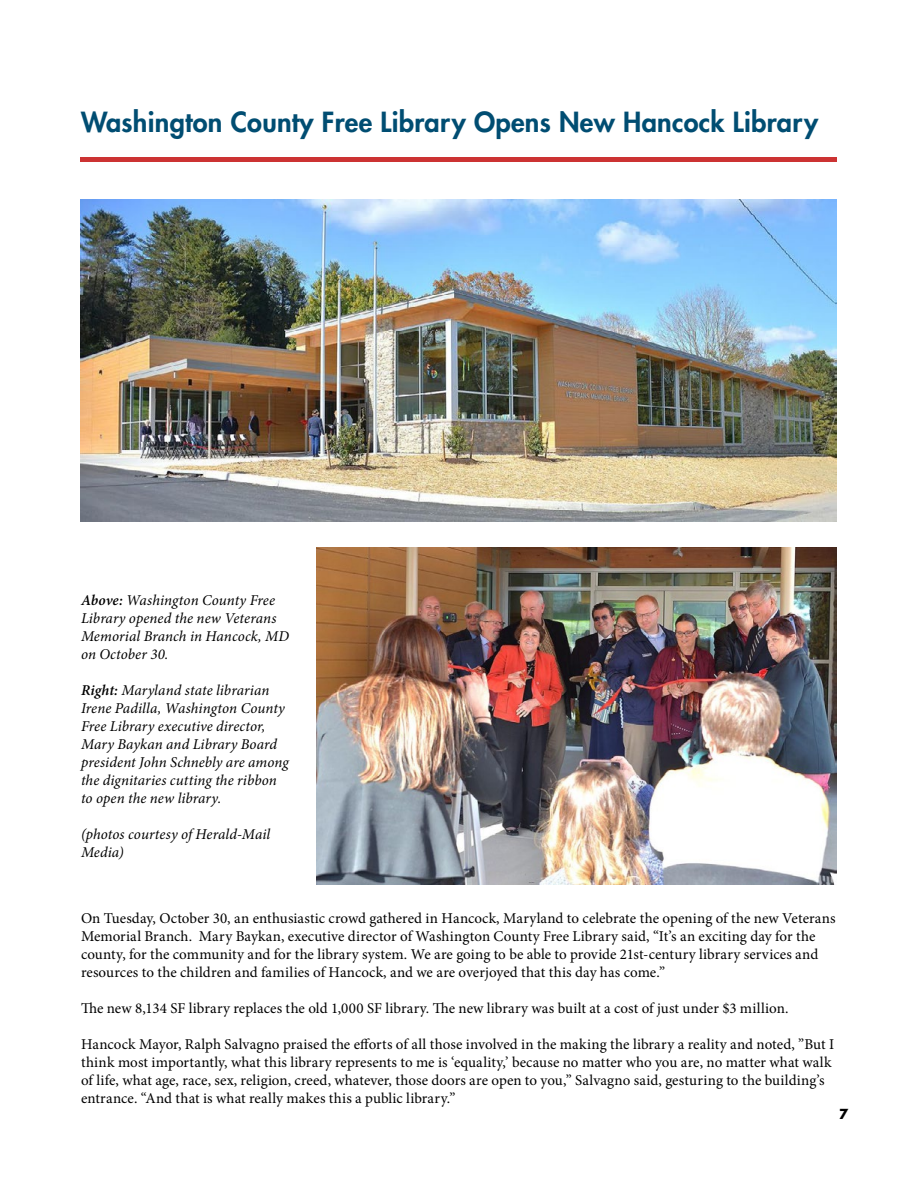
<style>
.page{position:relative;width:918px;height:1188px;background:#fff}
.page>*{position:absolute;margin:0;border:0;box-sizing:border-box;transform-origin:0 0}
.t1{font:800 27px "Futura Std";letter-spacing:.01em;color:#004d72}
.t2{font:15px/18px "Minion Pro";letter-spacing:.005em;color:#000}
.t3{font:italic 15px/18px "Minion Pro";letter-spacing:.005em;color:#000}
.t4{font:700 13.5px "Futura Std";color:#000}
.s1{font-weight:600}
</style>
<div class="page">
<hr style="left:81px;top:157px;width:756px;height:4px;background:#c33">
<img style="left:81px;top:199px;width:756px;height:323px">
<img style="left:316px;top:548px;width:521px;height:337px">
<h1 class="t1" style="left:81px;top:105px;width:739px">Washington County Free Library Opens New Hancock Library</h1>
<p class="t3" style="left:81px;top:591px;width:210px"><span class="s1">Above:</span> Washington County Free<br>Library opened the new Veterans<br>Memorial Branch in Hancock, MD on October 30.</p>
<p class="t3" style="left:81px;top:681px;width:209px"><span class="s1">Right:</span> Maryland state librarian<br>Irene Padilla, Washington County<br>Free Library executive director,<br>Mary Baykan and Library Board president John Schnebly are among the dignitaries cutting the ribbon to open the new library.</p>
<p class="t3" style="left:81px;top:825px;width:191px">(photos courtesy of Herald-Mail<br>Media)</p>
<p class="t2" style="left:81px;top:910px;width:756px">On Tuesday, October 30, an enthusiastic crowd gathered in Hancock, Maryland to celebrate the opening of the new Veterans Memorial Branch. Mary Baykan, executive director of Washington County Free Library said, “It’s an exciting day for the county, for the community and for the library system. We are going to be able to provide 21st-century library services and resources to the children and families of Hancock, and we are overjoyed that this day has come.”</p>
<p class="t2" style="left:81px;top:1000px;width:709px">The new 8,134 SF library replaces the old 1,000 SF library. The new library was built at a cost of just under $3 million.</p>
<p class="t2" style="left:81px;top:1036px;width:755px">Hancock Mayor, Ralph Salvagno praised the efforts of all those involved in the making the library a reality and noted, ”But I think most importantly, what this library represents to me is ‘equality,’ because no matter who you are, no matter what walk of life, what age, race, sex, religion, creed, whatever, those doors are open to you,” Salvagno said, gesturing to the building’s entrance. “And that is what really makes this a public library.”</p>
<p class="t4" style="left:839px;top:1105px;width:11px">7</p>
</div>
